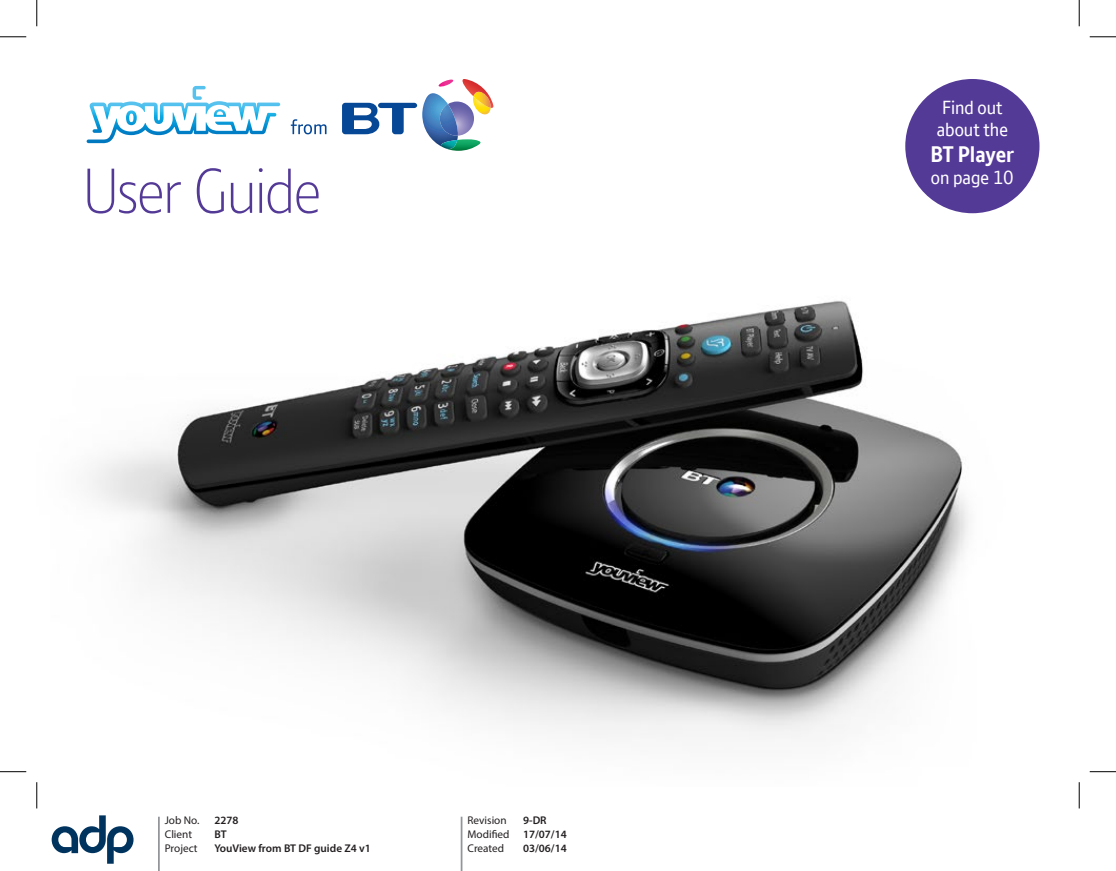
<style>
.page{position:relative;width:1116px;height:871px;background:#fff}
.page>*{position:absolute;margin:0;border:0;box-sizing:border-box;transform-origin:0 0}
.t1{font:300 61.25px "BT Font";letter-spacing:-.03em;color:#543a97}
.t2{font:700 21.88px "BT Font";letter-spacing:-.005em;color:#fff}
.t3{font:18.38px/21.9px "BT Font";color:#fff}
.t4{font:11.2px/14px "Myriad Pro";color:#231f20}
.t5{font:600 11.2px "Myriad Pro";color:#231f20}
.s1{font-weight:600}
</style>
<div class="page">
<svg style="left:52px;top:815px;width:81px;height:48px"></svg>
<hr style="left:158px;top:816px;width:2px;height:54px;background:#939598">
<hr style="left:460px;top:816px;width:2px;height:54px;background:#939598">
<img style="left:89px;top:203px;width:919px;height:534px">
<div style="left:905px;top:79px;width:134px;height:134px;background:#543a97;border-radius:50%"></div>
<svg style="left:89px;top:86px;width:168px;height:47px"></svg>
<svg style="left:342px;top:79px;width:151px;height:72px"></svg>
<svg style="left:291px;top:119px;width:35px;height:15px"></svg>
<svg style="left:0;top:36px;width:26px;height:1px"></svg>
<svg style="left:1089px;top:36px;width:26px;height:1px"></svg>
<svg style="left:0;top:771px;width:26px;height:1px"></svg>
<svg style="left:1089px;top:771px;width:26px;height:1px"></svg>
<svg style="left:36px;top:0;width:1px;height:26px"></svg>
<svg style="left:36px;top:782px;width:1px;height:26px"></svg>
<svg style="left:1078px;top:0;width:1px;height:26px"></svg>
<svg style="left:1078px;top:782px;width:1px;height:26px"></svg>
<h1 class="t1" style="left:82px;top:151px;width:240px">User Guide</h1>
<p class="t4" style="left:165px;top:812px;width:36px">Job No.</p>
<p class="t5" style="left:214px;top:812px;width:26px">2278</p>
<p class="t4" style="left:165px;top:826px;width:29px">Client</p>
<p class="t5" style="left:214px;top:826px;width:14px">BT</p>
<p class="t4" style="left:165px;top:840px;width:34px">Project</p>
<p class="t5" style="left:214px;top:840px;width:158px">YouView from BT DF guide Z4 v1</p>
<p class="t4" style="left:467px;top:812px;width:101px;text-indent:56px"><span class="s1">9-DR<br></span>Modified <span class="s1">17/07/14<br></span>Created</p>
<p class="t4" style="left:467px;top:812px;width:41px">Revision</p>
<p class="t5" style="left:523px;top:840px;width:45px">03/06/14</p>
<h3 class="t3" style="left:936px;top:97px;width:73px">Find out about the</h3>
<h2 class="t2" style="left:930px;top:139px;width:85px">BT Player</h2>
<h3 class="t3" style="left:930px;top:166px;width:84px">on page 10</h3>
</div>
